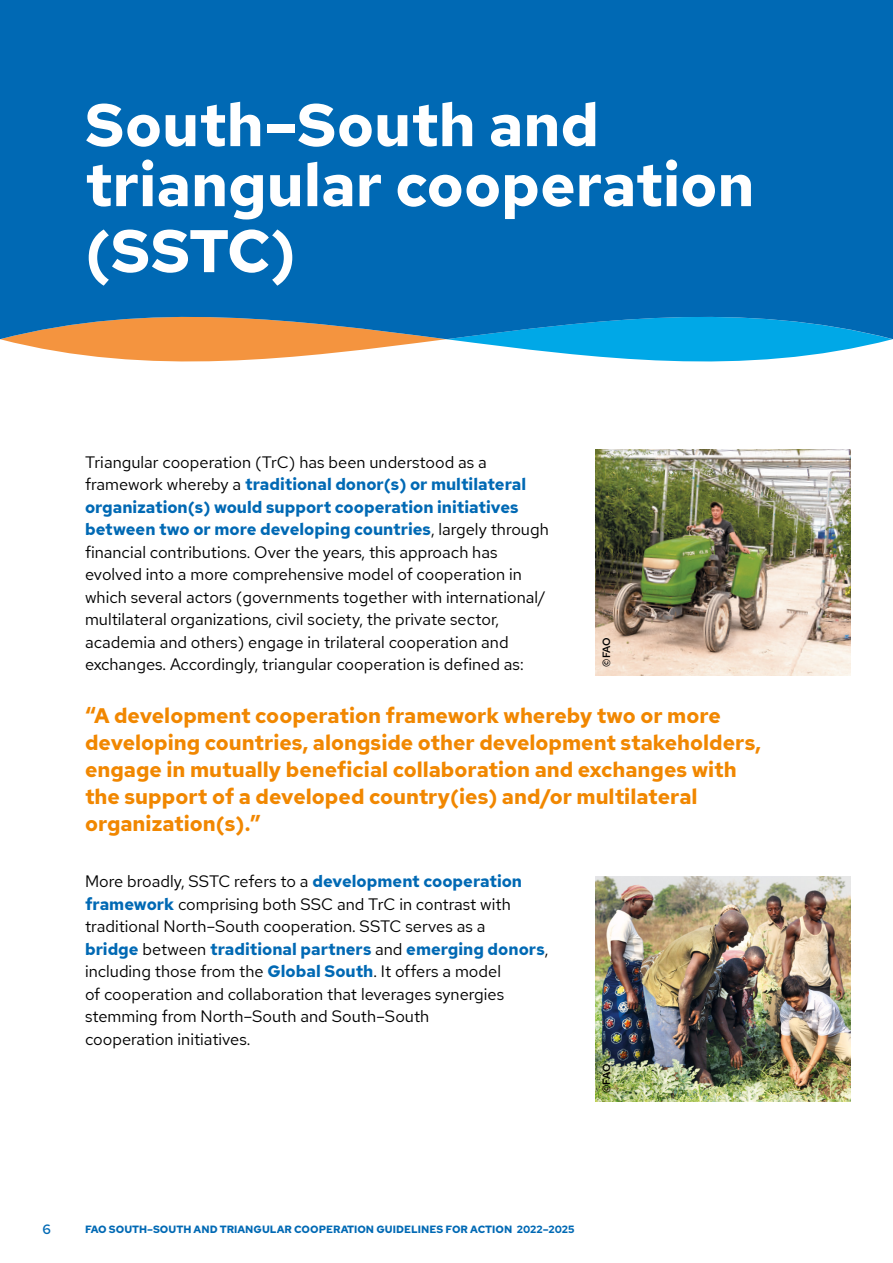
<style>
.page{position:relative;width:893px;height:1263px;background:#fff}
.page>*{position:absolute;margin:0;border:0;box-sizing:border-box;transform-origin:0 0}
.t1{font:700 60px/60px "Red Hat Text";color:#fff}
.t2{font:700 21px/27px "Red Hat Text";color:#f18700}
.t3{font:16.5px/22.5px "Red Hat Text";color:#000}
.t4{font:500 13.5px "Red Hat Text";color:#0069b4}
.t5{font:700 10.5px "Red Hat Text";color:#0069b4}
.t6{font:500 10.5px "Red Hat Text";letter-spacing:-.075em;color:#000}
.s1{font-weight:700;color:#0069b4}
</style>
<div class="page">
<img style="left:595px;top:876px;width:255px;height:225px">
<svg style="left:0;top:339px;width:892px;height:23px"></svg>
<svg style="left:0;top:278px;width:893px;height:61px;background:#1c75ac"></svg>
<div style="left:0;top:0;width:893px;height:278px;background:#0069b4"></div>
<img style="left:595px;top:450px;width:255px;height:225px">
<h1 class="t1" style="left:85px;top:95px;width:671px">South–South and triangular cooperation</h1>
<h1 class="t1" style="left:85px;top:221px;width:212px">(SSTC)</h1>
<p class="t3" style="left:85px;top:450px;width:465px">Triangular cooperation (TrC) has been understood as a framework whereby a <span class="s1">traditional donor(s) or multilateral organization(s) would support cooperation initiatives between two or more developing countries</span>, largely through financial contributions. Over the years, this approach has evolved into a more comprehensive model of cooperation in which several actors (governments together with international/ multilateral organizations, civil society, the private sector, academia and others) engage in trilateral cooperation and exchanges. Accordingly, triangular cooperation is defined as:</p>
<p class="t6" style="left:600px;top:666px;width:31px;rotate:-90deg">©FAO</p>
<p class="t2" style="left:85px;top:702px;width:678px">“A development cooperation framework whereby two or more developing countries, alongside other development stakeholders, engage in mutually beneficial collaboration and exchanges with the support of a developed country(ies) and/or multilateral organization(s).”</p>
<p class="t3" style="left:85px;top:870px;width:465px">More broadly, SSTC refers to a <span class="s1">development cooperation framework</span> comprising both SSC and TrC in contrast with traditional North–South cooperation. SSTC serves as a<br><span class="s1">bridge</span> between <span class="s1">traditional partners</span> and <span class="s1">emerging donors</span>, including those from the <span class="s1">Global South</span>. It offers a model<br>of cooperation and collaboration that leverages synergies stemming from North–South and South–South<br>cooperation initiatives.</p>
<p class="t6" style="left:600px;top:1093px;width:31px;rotate:-90deg">©FAO</p>
<p class="t4" style="left:43px;top:1220px;width:10px">6</p>
<p class="t5" style="left:85px;top:1222px;width:491px">FAO SOUTH–SOUTH AND TRIANGULAR COOPERATION GUIDELINES FOR ACTION 2022–2025</p>
</div>
